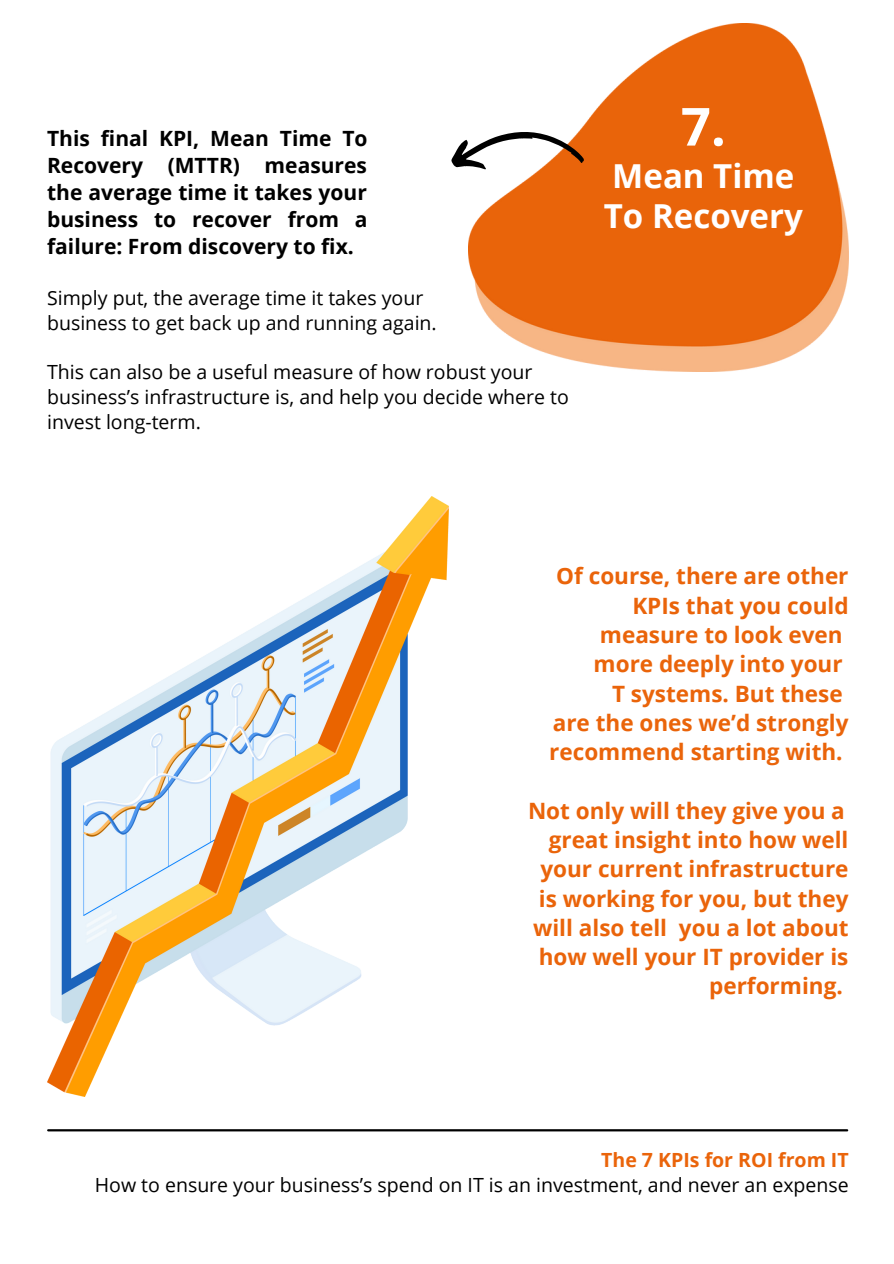
<style>
.page{position:relative;width:894px;height:1264px;background:#fff}
.page>*{position:absolute;margin:0;border:0;box-sizing:border-box;transform-origin:0 0}
.t1{font:700 52.5px "Open Sans";color:#fff}
.t2{font:700 33px "Open Sans";color:#fff}
.t3{font:700 22.5px/29.2px "Open Sans";color:#ea640a;text-align:right}
.t4{font:700 21px/27px "Open Sans";color:#000;text-align:justify}
.t5{font:19.5px/24.8px "Open Sans";color:#000}
.t6{font:700 19.5px "Open Sans";color:#ea640a}
</style>
<div class="page">
<hr style="left:48px;top:1129px;width:798px;height:2px;background:#000">
<img style="left:468px;top:23px;width:380px;height:348px">
<svg style="left:451px;top:125px;width:133px;height:50px"></svg>
<img style="left:47px;top:496px;width:401px;height:600px">
<p class="t4" style="left:47px;top:124px;width:322px">This final KPI, Mean Time To Recovery (MTTR) measures the average time it takes your business to recover from a failure: From discovery to fix.</p>
<p class="t5" style="left:47px;top:285px;width:377px">Simply put, the average time it takes your</p>
<p class="t5" style="left:47px;top:310px;width:391px">business to get back up and running again.</p>
<p class="t5" style="left:47px;top:359px;width:523px">This can also be a useful measure of how robust your business’s infrastructure is, and help you decide where to invest long-term.</p>
<p class="t1" style="left:680px;top:89px;width:46px">7.</p>
<p class="t2" style="left:612px;top:153px;width:183px">Mean Time</p>
<p class="t2" style="left:603px;top:192px;width:200px">To Recovery</p>
<p class="t3" style="left:556px;top:561px;width:294px">Of course, there are other<br>KPIs that you could measure to look even</p>
<p class="t3" style="left:593px;top:649px;width:250px">more deeply into your</p>
<p class="t3" style="left:612px;top:678px;width:232px">T systems. But these</p>
<p class="t3" style="left:549px;top:707px;width:300px;text-align:left">are the ones we’d strongly recommend starting with.</p>
<p class="t3" style="left:528px;top:795px;width:318px">Not only will they give you a</p>
<p class="t3" style="left:533px;top:824px;width:317px">great insight into how well your current infrastructure is working for you, but they will also tell you a lot about how well your IT provider is performing.</p>
<p class="t6" style="left:601px;top:1146px;width:249px">The 7 KPIs for ROI from IT</p>
<p class="t5" style="left:95px;top:1171px;width:755px">How to ensure your business’s spend on IT is an investment, and never an expense</p>
</div>
